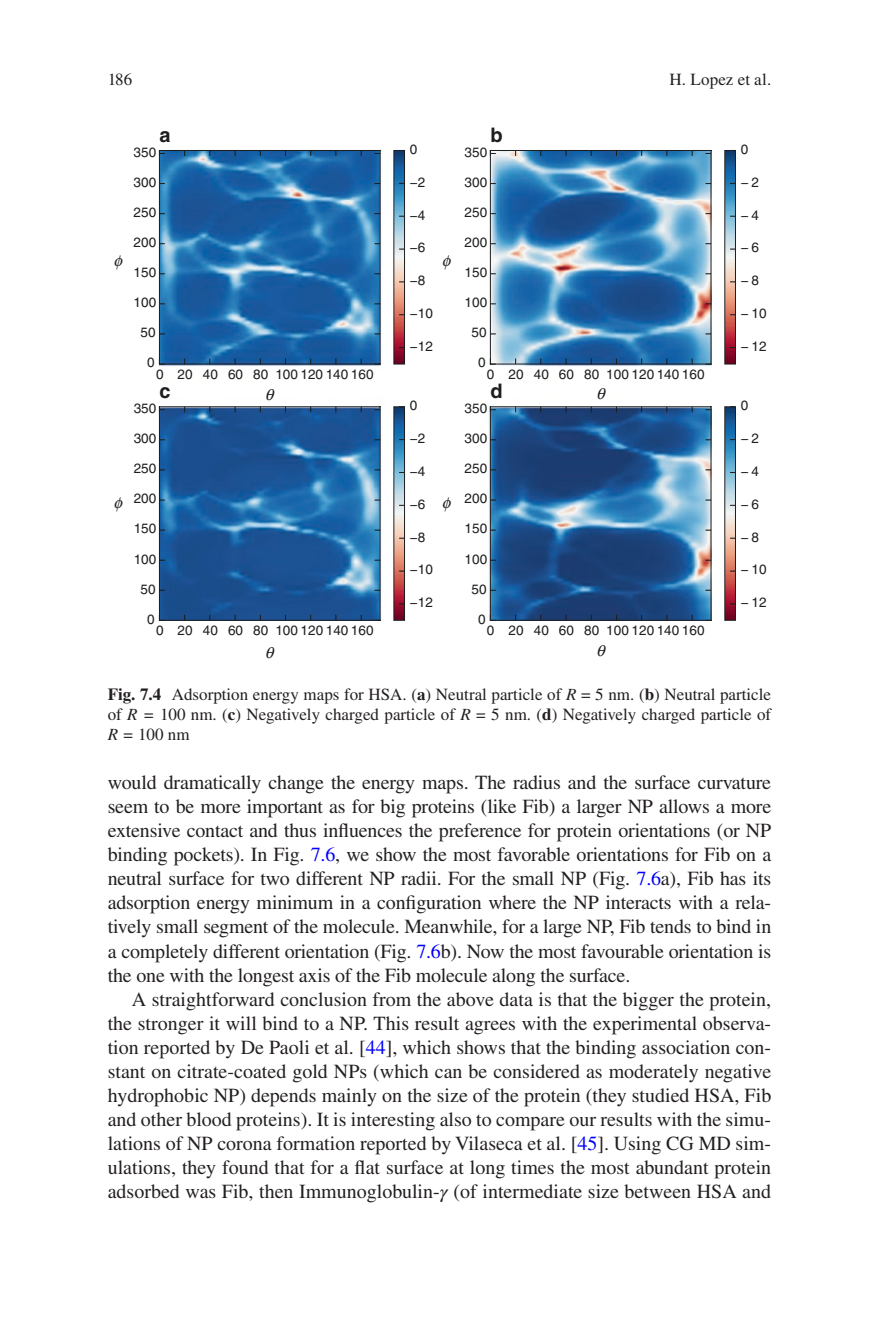
<style>
.page{position:relative;width:879px;height:1333px;background:#fff}
.page>*{position:absolute;margin:0;border:0;box-sizing:border-box;transform-origin:0 0}
.t1{font:20px/24px "Kklqff Times LT Std";letter-spacing:-.005em;color:#231f20;text-align:justify}
.t2{font:700 20px "Klhpdx Helvetica";color:#1d1e1f}
.t3{font:17px/20px "Kklqff Times LT Std";color:#231f20;text-align:justify}
.t4{font:17px "Bhncdn Times LT Std";letter-spacing:.01em;color:#231f20}
.t5{font:13.6px "Nwcqws Helvetica";letter-spacing:.005em;color:#1d1e1f}
.s1{font-family:"Vkkdjx Times LT Std";font-weight:700}
.s2{font-family:"Hbkpkk Times LT Std";font-style:italic}
.s3{color:#0000fa}
.s4{font-family:"Ftsmsg STIX General";font-style:italic}
</style>
<div class="page">
<img style="left:159px;top:150px;width:553px;height:471px">
<hr style="left:159px;top:150px;width:1px;height:214px;background:#1d1e1f">
<hr style="left:159px;top:363px;width:221px;height:1px;background:#1d1e1f">
<hr style="left:379px;top:150px;width:1px;height:214px;background:#1d1e1f">
<hr style="left:159px;top:150px;width:221px;height:1px;background:#1d1e1f">
<svg style="left:159px;top:358px;width:6px;height:7px"></svg>
<svg style="left:160px;top:151px;width:5px;height:5px"></svg>
<div style="left:393px;top:150px;width:12px;height:214px;border:1px solid #1d1e1f"></div>
<svg style="left:394px;top:150px;width:10px;height:214px"></svg>
<hr style="left:159px;top:407px;width:1px;height:213px;background:#1d1e1f">
<hr style="left:159px;top:619px;width:221px;height:1px;background:#1d1e1f">
<hr style="left:379px;top:407px;width:1px;height:213px;background:#1d1e1f">
<hr style="left:159px;top:406px;width:221px;height:1px;background:#1d1e1f">
<svg style="left:159px;top:615px;width:6px;height:6px"></svg>
<svg style="left:160px;top:407px;width:5px;height:5px"></svg>
<div style="left:393px;top:406px;width:12px;height:214px;border:1px solid #1d1e1f"></div>
<svg style="left:394px;top:406px;width:10px;height:214px"></svg>
<hr style="left:490px;top:150px;width:1px;height:214px;background:#1d1e1f">
<hr style="left:490px;top:363px;width:221px;height:1px;background:#1d1e1f">
<hr style="left:710px;top:150px;width:1px;height:214px;background:#1d1e1f">
<hr style="left:490px;top:150px;width:221px;height:1px;background:#1d1e1f">
<svg style="left:490px;top:358px;width:6px;height:7px"></svg>
<svg style="left:491px;top:151px;width:5px;height:5px"></svg>
<div style="left:724px;top:150px;width:12px;height:214px;border:1px solid #1d1e1f"></div>
<svg style="left:725px;top:150px;width:10px;height:214px"></svg>
<hr style="left:490px;top:407px;width:1px;height:213px;background:#1d1e1f">
<hr style="left:490px;top:619px;width:221px;height:1px;background:#1d1e1f">
<hr style="left:710px;top:407px;width:1px;height:213px;background:#1d1e1f">
<hr style="left:490px;top:406px;width:221px;height:1px;background:#1d1e1f">
<svg style="left:490px;top:615px;width:6px;height:6px"></svg>
<svg style="left:491px;top:407px;width:5px;height:5px"></svg>
<div style="left:724px;top:406px;width:12px;height:214px;border:1px solid #1d1e1f"></div>
<svg style="left:725px;top:406px;width:10px;height:214px"></svg>
<svg style="left:441px;top:255px;width:12px;height:15px"></svg>
<svg style="left:441px;top:497px;width:12px;height:14px"></svg>
<svg style="left:597px;top:388px;width:10px;height:11px"></svg>
<svg style="left:265px;top:389px;width:11px;height:11px"></svg>
<p class="t3" style="left:108px;top:69px;width:26px">186</p>
<p class="t4" style="left:669px;top:70px;width:103px">H. Lopez et al.</p>
<p class="t2" style="left:159px;top:122px;width:13px">a</p>
<p class="t2" style="left:490px;top:122px;width:14px">b</p>
<p class="t5" style="left:134px;top:144px;width:24px">350</p>
<p class="t5" style="left:410px;top:141px;width:9px">0</p>
<p class="t5" style="left:464px;top:144px;width:24px">350</p>
<p class="t5" style="left:134px;top:174px;width:24px">300</p>
<p class="t5" style="left:410px;top:174px;width:17px">−2</p>
<p class="t5" style="left:464px;top:174px;width:24px">300</p>
<p class="t5" style="left:134px;top:204px;width:24px">250</p>
<p class="t5" style="left:410px;top:207px;width:17px">−4</p>
<p class="t5" style="left:464px;top:204px;width:24px">250</p>
<p class="t5" style="left:134px;top:234px;width:24px">200</p>
<p class="t5" style="left:410px;top:240px;width:17px">−6</p>
<p class="t5" style="left:464px;top:234px;width:24px">200</p>
<p class="t5" style="left:134px;top:264px;width:24px">150</p>
<p class="t5" style="left:410px;top:272px;width:17px">−8</p>
<p class="t5" style="left:464px;top:264px;width:24px">150</p>
<p class="t5" style="left:134px;top:294px;width:24px">100</p>
<p class="t5" style="left:410px;top:305px;width:25px">−10</p>
<p class="t5" style="left:464px;top:294px;width:24px">100</p>
<p class="t5" style="left:140px;top:324px;width:17px">50</p>
<p class="t5" style="left:471px;top:324px;width:17px">50</p>
<p class="t5" style="left:410px;top:338px;width:25px">−12</p>
<p class="t5" style="left:147px;top:355px;width:9px">0</p>
<p class="t5" style="left:156px;top:366px;width:219px">0 20 40 60 80 100 120 140 160</p>
<p class="t5" style="left:478px;top:355px;width:9px">0</p>
<p class="t5" style="left:487px;top:366px;width:38px">0 20</p>
<p class="t5" style="left:584px;top:366px;width:17px">80</p>
<p class="t5" style="left:534px;top:366px;width:42px">40 60</p>
<p class="t2" style="left:159px;top:378px;width:13px">c</p>
<p class="t2" style="left:490px;top:378px;width:14px">d</p>
<p class="t5" style="left:134px;top:400px;width:24px">350</p>
<p class="t5" style="left:410px;top:397px;width:9px">0</p>
<p class="t5" style="left:464px;top:400px;width:24px">350</p>
<p class="t5" style="left:134px;top:430px;width:24px">300</p>
<p class="t5" style="left:410px;top:430px;width:17px">−2</p>
<p class="t5" style="left:464px;top:430px;width:24px">300</p>
<p class="t5" style="left:134px;top:460px;width:24px">250</p>
<p class="t5" style="left:410px;top:463px;width:17px">−4</p>
<p class="t5" style="left:464px;top:460px;width:24px">250</p>
<p class="t5" style="left:134px;top:490px;width:24px">200</p>
<p class="t5" style="left:410px;top:496px;width:17px">−6</p>
<p class="t5" style="left:464px;top:490px;width:24px">200</p>
<p class="t5" style="left:134px;top:521px;width:24px">150</p>
<p class="t5" style="left:410px;top:529px;width:17px">−8</p>
<p class="t5" style="left:464px;top:521px;width:24px">150</p>
<p class="t5" style="left:134px;top:551px;width:24px">100</p>
<p class="t5" style="left:410px;top:561px;width:25px">−10</p>
<p class="t5" style="left:464px;top:551px;width:24px">100</p>
<p class="t5" style="left:140px;top:581px;width:17px">50</p>
<p class="t5" style="left:471px;top:581px;width:17px">50</p>
<p class="t5" style="left:410px;top:594px;width:25px">−12</p>
<p class="t5" style="left:478px;top:611px;width:9px">0</p>
<p class="t5" style="left:147px;top:611px;width:9px">0</p>
<p class="t5" style="left:156px;top:622px;width:38px">0 20</p>
<p class="t5" style="left:253px;top:622px;width:17px">80</p>
<p class="t5" style="left:203px;top:622px;width:42px">40 60</p>
<p class="t5" style="left:487px;top:622px;width:114px">0 20 40 60 80</p>
<p class="t5" style="left:275px;top:622px;width:100px">100 120 140 160</p>
<p class="t5" style="left:606px;top:366px;width:100px">100 120 140 160</p>
<p class="t5" style="left:606px;top:622px;width:100px">100 120 140 160</p>
<p class="t5" style="left:741px;top:141px;width:9px">0</p>
<p class="t5" style="left:741px;top:174px;width:20px">−2</p>
<p class="t5" style="left:741px;top:207px;width:20px">−4</p>
<p class="t5" style="left:741px;top:240px;width:20px">−6</p>
<p class="t5" style="left:741px;top:272px;width:20px">−8</p>
<p class="t5" style="left:741px;top:305px;width:27px">−10</p>
<p class="t5" style="left:741px;top:338px;width:27px">−12</p>
<p class="t5" style="left:741px;top:397px;width:9px">0</p>
<p class="t5" style="left:741px;top:430px;width:20px">−2</p>
<p class="t5" style="left:741px;top:463px;width:20px">−4</p>
<p class="t5" style="left:741px;top:496px;width:20px">−6</p>
<p class="t5" style="left:741px;top:529px;width:20px">−8</p>
<p class="t5" style="left:741px;top:561px;width:27px">−10</p>
<p class="t5" style="left:741px;top:594px;width:27px">−12</p>
<p class="t3" style="left:108px;top:684px;width:665px"><span class="s1">Fig. 7.4</span> Adsorption energy maps for HSA. (<span class="s1">a</span>) Neutral particle of <span class="s2">R</span> = 5 nm. (<span class="s1">b</span>) Neutral particle of <span class="s2">R =</span> 100 nm. (<span class="s1">c</span>) Negatively charged particle of <span class="s2">R</span> = 5 nm. (<span class="s1">d</span>) Negatively charged particle of <span class="s2">R =</span> 100 nm</p>
<p class="t1" style="left:108px;top:770px;width:665px">would dramatically change the energy maps. The radius and the surface curvature seem to be more important as for big proteins (like Fib) a larger NP allows a more extensive contact and thus influences the preference for protein orientations (or NP binding pockets). In Fig. <span class="s3">7.6</span>, we show the most favorable orientations for Fib on a neutral surface for two different NP radii. For the small NP (Fig. <span class="s3">7.6</span>a), Fib has its adsorption energy minimum in a configuration where the NP interacts with a rela&shy;tively small segment of the molecule. Meanwhile, for a large NP, Fib tends to bind in a completely different orientation (Fig. <span class="s3">7.6</span>b). Now the most favourable orientation is the one with the longest axis of the Fib molecule along the surface.</p>
<p class="t1" style="left:108px;top:986px;width:665px;text-indent:24px">A straightforward conclusion from the above data is that the bigger the protein, the stronger it will bind to a NP. This result agrees with the experimental observa&shy;tion reported by De Paoli et al. [<span class="s3">44</span>], which shows that the binding association con&shy;stant on citrate-coated gold NPs (which can be considered as moderately negative hydrophobic NP) depends mainly on the size of the protein (they studied HSA, Fib and other blood proteins). It is interesting also to compare our results with the simu&shy;lations of NP corona formation reported by Vilaseca et al. [<span class="s3">45</span>]. Using CG MD sim&shy;ulations, they found that for a flat surface at long times the most abundant protein adsorbed was Fib, then Immunoglobulin-<span class="s4">γ</span> (of intermediate size between HSA and</p>
</div>
